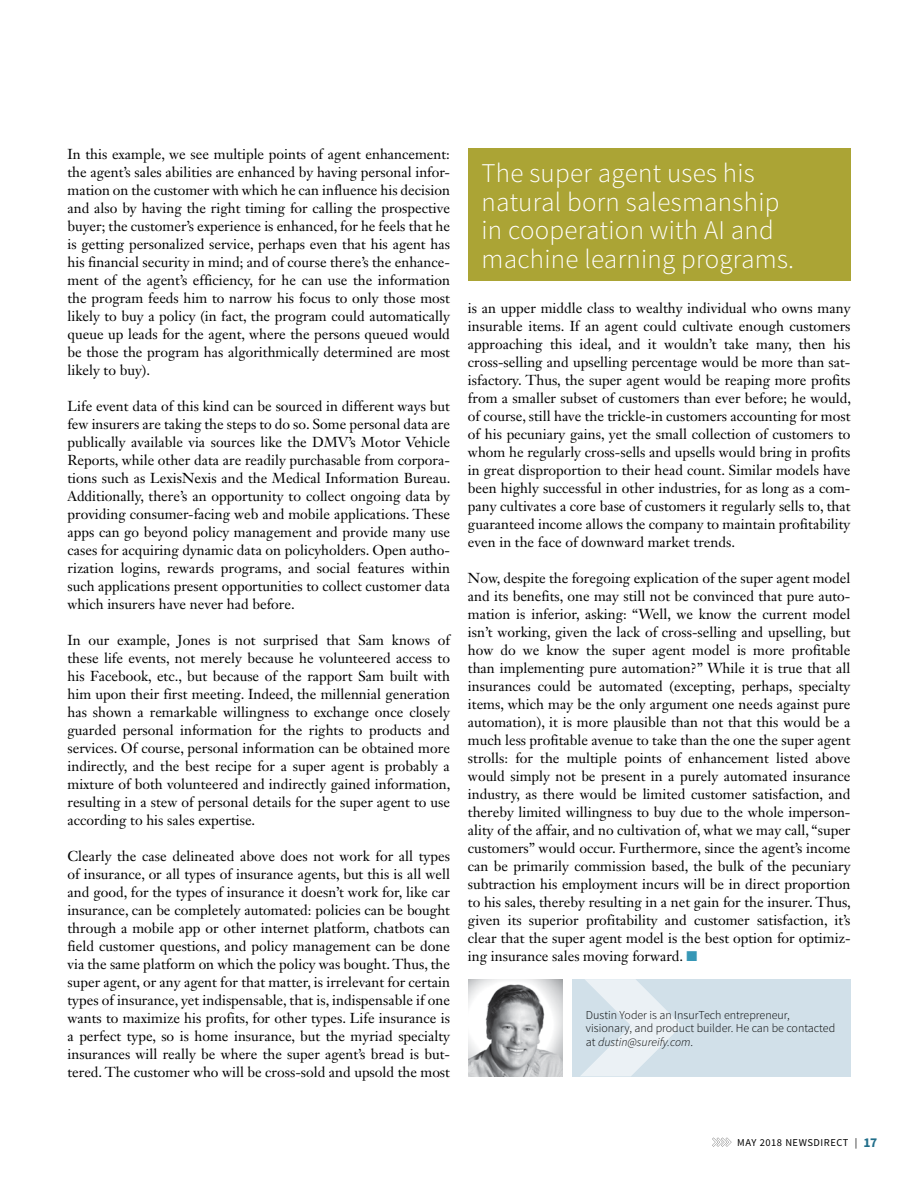
<style>
.page{position:relative;width:918px;height:1188px;background:#fff}
.page>*{position:absolute;margin:0;border:0;box-sizing:border-box;transform-origin:0 0}
.t1{font:300 27px/28.5px "Source Sans Pro";letter-spacing:.01em;color:#fff}
.t2{font:14.25px/18px "Janson Text LT Std";color:#000;text-align:justify}
.t3{font:300 12px/13.5px "Source Sans Pro";color:#000}
.t4{font:10.5px "Source Sans Pro";letter-spacing:.05em;color:#000}
.s1{color:#3697b6}
.s2{font-style:italic}
.s3{font-weight:700;font-size:13.5px;color:#216e8a}
</style>
<div class="page">
<svg style="left:712px;top:1138px;width:20px;height:9px"></svg>
<div style="left:572px;top:979px;width:278px;height:97px;background:#d1e0e9"></div>
<svg style="left:581px;top:979px;width:101px;height:97px"></svg>
<img style="left:468px;top:979px;width:94px;height:97px">
<div style="left:468px;top:148px;width:382px;height:133px;background:#aba435"></div>
<p class="t2" style="left:68px;top:145px;width:384px">In this example, we see multiple points of agent enhancement: the agent’s sales abilities are enhanced by having personal infor&shy;mation on the customer with which he can influence his decision and also by having the right timing for calling the prospective buyer; the customer’s experience is enhanced, for he feels that he is getting personalized service, perhaps even that his agent has his financial security in mind; and of course there’s the enhance&shy;ment of the agent’s efficiency, for he can use the information the program feeds him to narrow his focus to only those most likely to buy a policy (in fact, the program could automatically queue up leads for the agent, where the persons queued would be those the program has algorithmically determined are most likely to buy).</p>
<p class="t2" style="left:68px;top:397px;width:384px">Life event data of this kind can be sourced in different ways but few insurers are taking the steps to do so. Some personal data are publically available via sources like the DMV’s Motor Vehicle Reports, while other data are readily purchasable from corpora&shy;tions such as LexisNexis and the Medical Information Bureau.<br>Additionally, there’s an opportunity to collect ongoing data by providing consumer-facing web and mobile applications. These apps can go beyond policy management and provide many use cases for acquiring dynamic data on policyholders. Open autho&shy;rization logins, rewards programs, and social features within such applications present opportunities to collect customer data which insurers have never had before.</p>
<p class="t2" style="left:68px;top:631px;width:385px">In our example, Jones is not surprised that Sam knows of these life events, not merely because he volunteered access to his Facebook, etc., but because of the rapport Sam built with him upon their first meeting. Indeed, the millennial generation has shown a remarkable willingness to exchange once closely guarded personal information for the rights to products and services. Of course, personal information can be obtained more indirectly, and the best recipe for a super agent is probably a mixture of both volunteered and indirectly gained information, resulting in a stew of personal details for the super agent to use according to his sales expertise.</p>
<p class="t2" style="left:68px;top:847px;width:384px">Clearly the case delineated above does not work for all types of insurance, or all types of insurance agents, but this is all well and good, for the types of insurance it doesn’t work for, like car insurance, can be completely automated: policies can be bought through a mobile app or other internet platform, chatbots can field customer questions, and policy management can be done via the same platform on which the policy was bought. Thus, the super agent, or any agent for that matter, is irrelevant for certain types of insurance, yet indispensable, that is, indispensable if one wants to maximize his profits, for other types. Life insurance is a perfect type, so is home insurance, but the myriad specialty insurances will really be where the super agent’s bread is but&shy;tered. The customer who will be cross-sold and upsold the most</p>
<h1 class="t1" style="left:482px;top:159px;width:314px">The super agent uses his natural born salesmanship in cooperation with AI and machine learning programs.</h1>
<p class="t2" style="left:468px;top:299px;width:385px">is an upper middle class to wealthy individual who owns many insurable items. If an agent could cultivate enough customers approaching this ideal, and it wouldn’t take many, then his cross-selling and upselling percentage would be more than sat&shy;isfactory. Thus, the super agent would be reaping more profits from a smaller subset of customers than ever before; he would, of course, still have the trickle-in customers accounting for most of his pecuniary gains, yet the small collection of customers to whom he regularly cross-sells and upsells would bring in profits in great disproportion to their head count. Similar models have been highly successful in other industries, for as long as a com&shy;pany cultivates a core base of customers it regularly sells to, that guaranteed income allows the company to maintain profitability even in the face of downward market trends.</p>
<p class="t2" style="left:468px;top:569px;width:385px">Now, despite the foregoing explication of the super agent model and its benefits, one may still not be convinced that pure auto&shy;mation is inferior, asking: “Well, we know the current model isn’t working, given the lack of cross-selling and upselling, but how do we know the super agent model is more profitable than implementing pure automation?” While it is true that all insurances could be automated (excepting, perhaps, specialty items, which may be the only argument one needs against pure automation), it is more plausible than not that this would be a much less profitable avenue to take than the one the super agent strolls: for the multiple points of enhancement listed above would simply not be present in a purely automated insurance industry, as there would be limited customer satisfaction, and thereby limited willingness to buy due to the whole imperson&shy;ality of the affair, and no cultivation of, what we may call, “super customers” would occur. Furthermore, since the agent’s income can be primarily commission based, the bulk of the pecuniary subtraction his employment incurs will be in direct proportion to his sales, thereby resulting in a net gain for the insurer. Thus, given its superior profitability and customer satisfaction, it’s clear that the super agent model is the best option for optimiz&shy;ing insurance sales moving forward. <span class="s1">■</span></p>
<p class="t3" style="left:586px;top:1008px;width:251px">Dustin Yoder is an InsurTech entrepreneur, visionary, and product builder. He can be contacted at <span class="s2">dustin@sureify.com</span>.</p>
<p class="t4" style="left:737px;top:1136px;width:141px">MAY 2018 NEWSDIRECT | <span class="s3">17</span></p>
</div>
